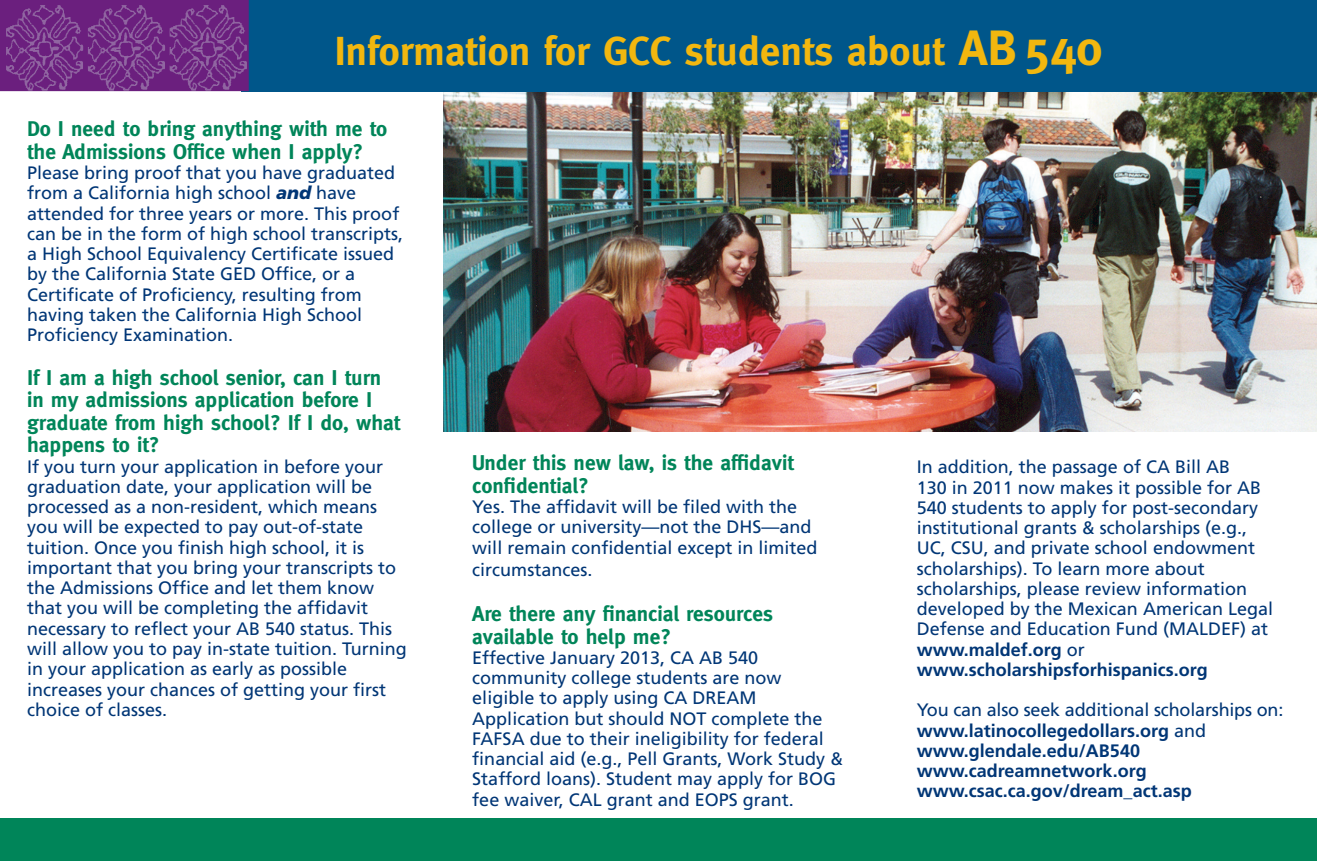
<style>
.page{position:relative;width:1317px;height:861px;background:#fff}
.page>*{position:absolute;margin:0;border:0;box-sizing:border-box;transform-origin:0 0}
.Subhead_1{font:700 40.5px "Meta";color:#f2b70f}
.Subhead_2{font:700 21.38px/22.5px "Meta";color:#008559}
.Body_text{font:18px/20.2px "Frutiger";color:#013676}
.Body_text-2{font:700 18px "Frutiger";color:#013676}
.s1{font-size:49.5px}
.s2{font-weight:900;font-style:italic}
.s3{font-weight:700}
.s4{font-weight:400}
</style>
<div class="page">
<img style="left:443px;top:91px;width:873px;height:340px">
<div style="left:242px;top:0;width:1074px;height:91px;background:#00568a"></div>
<div style="left:0;top:0;width:249px;height:91px;background:#6b1f7e"></div>
<img style="left:6px;top:5px;width:77px;height:86px">
<img style="left:88px;top:5px;width:77px;height:86px">
<img style="left:170px;top:5px;width:77px;height:86px">
<div style="left:0;top:819px;width:1316px;height:42px;background:#008559"></div>
<p class="Subhead_1" style="left:334px;top:27px;width:769px">Information for GCC students about <span class="s1">AB 540</span></p>
<p class="Subhead_2" style="left:27px;top:117px;width:362px">Do I need to bring anything with me to the Admissions Office when I apply?</p>
<p class="Body_text" style="left:27px;top:162px;width:378px">Please bring proof that you have graduated from a California high school <span class="s2">and</span> have attended for three years or more. This proof can be in the form of high school transcripts, a High School Equivalency Certificate issued by the California State GED Office, or a Certificate of Proficiency, resulting from having taken the California High School Proficiency Examination.</p>
<p class="Subhead_2" style="left:27px;top:366px;width:375px">If I am a high school senior, can I turn in my admissions application before I graduate from high school? If I do, what happens to it?</p>
<p class="Body_text" style="left:27px;top:456px;width:381px">If you turn your application in before your graduation date, your application will be processed as a non-resident, which means you will be expected to pay out-of-state tuition. Once you finish high school, it is important that you bring your transcripts to the Admissions Office and let them know that you will be completing the affidavit necessary to reflect your AB 540 status. This will allow you to pay in-state tuition. Turning in your application as early as possible increases your chances of getting your first choice of classes.</p>
<p class="Subhead_2" style="left:472px;top:451px;width:323px">Under this new law, is the affidavit confidential?</p>
<p class="Body_text" style="left:472px;top:496px;width:347px">Yes. The affidavit will be filed with the college or university—not the DHS—and will remain confidential except in limited</p>
<p class="Body_text" style="left:472px;top:559px;width:122px">circumstances.</p>
<p class="Subhead_2" style="left:472px;top:602px;width:302px">Are there any financial resources available to help me?</p>
<p class="Body_text" style="left:472px;top:647px;width:372px">Effective January 2013, CA AB 540 community college students are now eligible to apply using CA DREAM Application but should NOT complete the FAFSA due to their ineligibility for federal financial aid (e.g., Pell Grants, Work Study &amp; Stafford loans). Student may apply for BOG fee waiver, CAL grant and EOPS grant.</p>
<p class="Body_text" style="left:916px;top:457px;width:358px">In addition, the passage of CA Bill AB<br>130 in 2011 now makes it possible for AB 540 students to apply for post-secondary institutional grants &amp; scholarships (e.g., UC, CSU, and private school endowment scholarships). To learn more about scholarships, please review information developed by the Mexican American Legal Defense and Education Fund (MALDEF) at <span class="s3">www.maldef.org</span> or</p>
<p class="Body_text-2" style="left:916px;top:659px;width:292px">www.scholarshipsforhispanics.org</p>
<p class="Body_text" style="left:916px;top:700px;width:368px">You can also seek additional scholarships on:</p>
<p class="Body_text-2" style="left:916px;top:720px;width:291px">www.latinocollegedollars.org <span class="s4">and</span></p>
<p class="Body_text-2" style="left:916px;top:740px;width:225px">www.glendale.edu/AB540</p>
<p class="Body_text-2" style="left:916px;top:760px;width:231px">www.cadreamnetwork.org</p>
<p class="Body_text-2" style="left:916px;top:780px;width:276px">www.csac.ca.gov/dream_act.asp</p>
</div>
